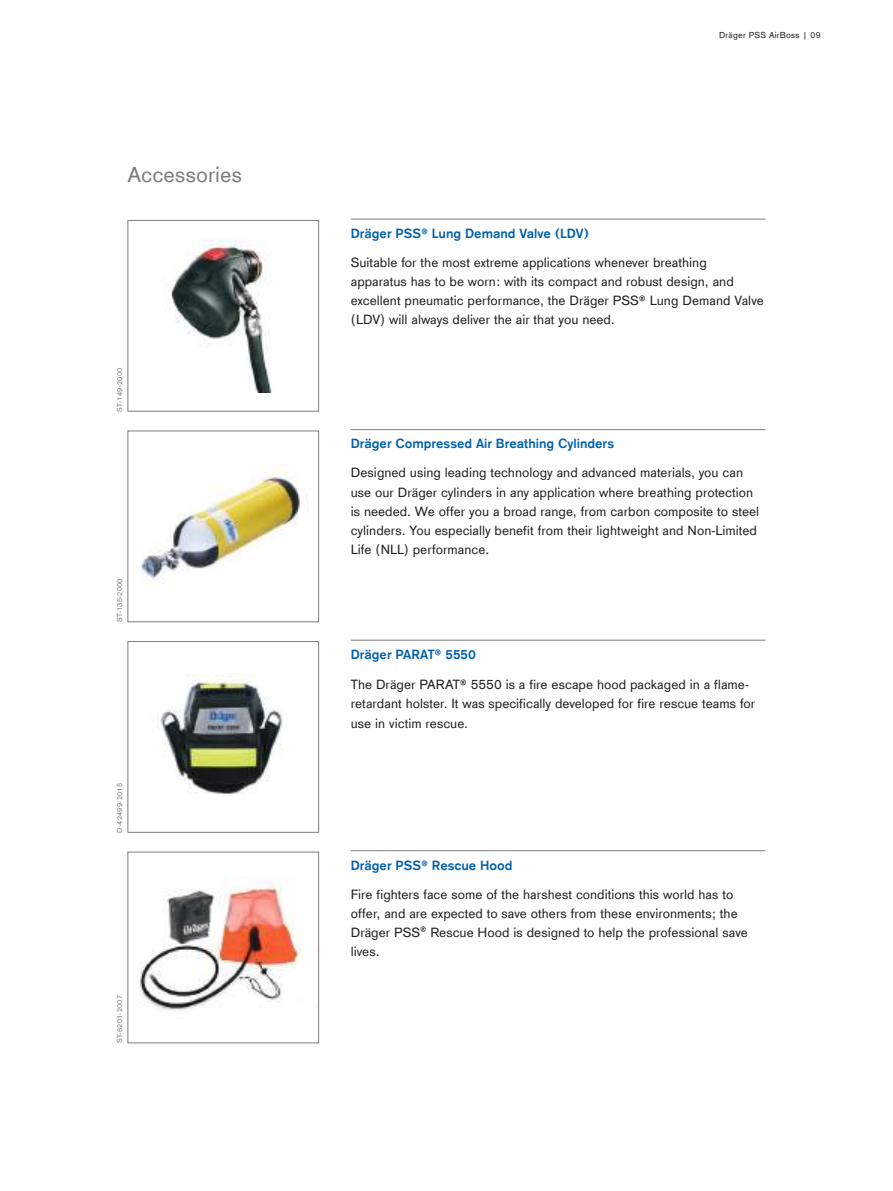
<style>
.page{position:relative;width:893px;height:1191px;background:#fff}
.page>*{position:absolute;margin:0;border:0;box-sizing:border-box;transform-origin:0 0}
.t1{font:22.5px "Draeger Sans Global";letter-spacing:.005em;color:#7d7c7e}
.t2{font:13.8px/19.2px "Draeger Sans Global";color:#241f1f}
.t3{font:700 13.8px "Draeger Sans Global";color:#0060ac}
.t4{font:9px "Draeger Sans Global";letter-spacing:.025em;color:#241f1f}
.t5{font:7.5px "Draeger Sans Tab";letter-spacing:.025em;color:#7d7c7e}
.s1{font-family:"Draeger Sans Global"}
.s2{font-family:"Draeger Sans Tab"}
.s3{font-size:12.45px}
</style>
<div class="page">
<img style="left:139px;top:876px;width:163px;height:135px">
<div style="left:128px;top:851px;width:191px;height:192px;border:1px solid #7d7c7e"></div>
<hr style="left:351px;top:850px;width:414px;height:1px;background:#7d7c7e">
<img style="left:157px;top:673px;width:126px;height:121px">
<div style="left:128px;top:641px;width:191px;height:191px;border:1px solid #7d7c7e"></div>
<hr style="left:351px;top:640px;width:414px;height:1px;background:#7d7c7e">
<img style="left:141px;top:464px;width:167px;height:120px">
<div style="left:128px;top:431px;width:191px;height:191px;border:1px solid #7d7c7e"></div>
<hr style="left:351px;top:429px;width:414px;height:1px;background:#7d7c7e">
<img style="left:171px;top:239px;width:101px;height:153px">
<div style="left:128px;top:220px;width:191px;height:191px;border:1px solid #7d7c7e"></div>
<hr style="left:351px;top:219px;width:414px;height:1px;background:#7d7c7e">
<h1 class="t1" style="left:128px;top:161px;width:116px">Accessories</h1>
<p class="t5" style="left:114px;top:411px;width:45px;rotate:-90deg"><span class="s1">ST-</span>149<span class="s1">-</span>2000</p>
<p class="t5" style="left:114px;top:622px;width:45px;rotate:-90deg"><span class="s1">ST-</span>135<span class="s1">-</span>2000</p>
<p class="t5" style="left:114px;top:832px;width:51px;rotate:-90deg"><span class="s1">D-</span>42499<span class="s1">-</span>2015</p>
<p class="t5" style="left:114px;top:1043px;width:50px;rotate:-90deg"><span class="s1">ST-</span>6201<span class="s1">-</span>2007</p>
<p class="t3" style="left:351px;top:225px;width:240px">Dräger PSS® Lung Demand Valve (LDV)</p>
<p class="t4" style="left:719px;top:29px;width:103px">Dräger PSS AirBoss | 09</p>
<p class="t2" style="left:351px;top:252px;width:414px">Suitable for the most extreme applications whenever breathing apparatus has to be worn: with its compact and robust design, and excellent pneumatic performance, the Dräger PSS® Lung Demand Valve (LDV) will always deliver the air that you need.</p>
<p class="t3" style="left:351px;top:435px;width:265px">Dräger Compressed Air Breathing Cylinders</p>
<p class="t2" style="left:351px;top:463px;width:410px">Designed using leading technology and advanced materials, you can use our Dräger cylinders in any application where breathing protection is needed. We offer you a broad range, from carbon composite to steel cylinders. You especially benefit from their lightweight and Non-Limited Life (NLL) performance.</p>
<p class="t3" style="left:351px;top:646px;width:127px">Dräger PARAT® 5550</p>
<p class="t2" style="left:351px;top:675px;width:406px">The Dräger PARAT® <span class="s2">5550</span> is a fire escape hood packaged in a flame&shy;retardant holster. It was specifically developed for fire rescue teams for use in victim rescue.</p>
<p class="t3" style="left:351px;top:856px;width:163px">Dräger PSS® Rescue Hood</p>
<p class="t2" style="left:351px;top:884px;width:398px">Fire fighters face some of the harshest conditions this world has to offer, and are expected to save others from these environments; the Dräger PSS<span class="s3">®</span> Rescue Hood is designed to help the professional save lives.</p>
</div>
